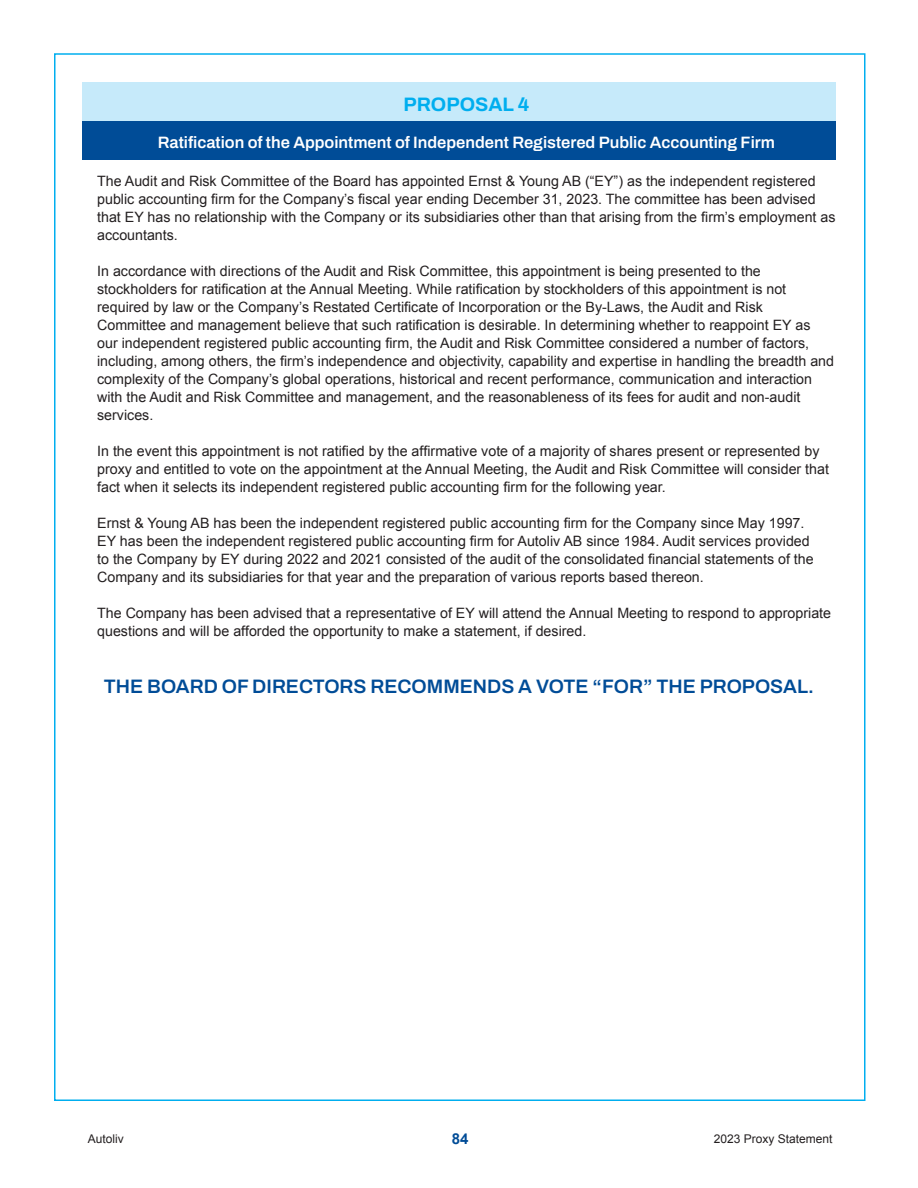
<style>
.page{position:relative;width:918px;height:1188px;background:#fff}
.page>*{position:absolute;margin:0;border:0;box-sizing:border-box;transform-origin:0 0}
.t1{font:600 19.5px "Archivo";color:#004c97}
.t2{font:700 19.5px "Archivo";color:#00aeef}
.t3{font:600 16.5px "Archivo";color:#fff}
.t4{font:700 15px "Arial";color:#004c97}
.t5{font:14.25px/18px "Arial";color:#231f20}
.t6{font:12px "Arial";color:#231f20}
</style>
<div class="page">
<div style="left:82px;top:82px;width:754px;height:40px;background:#c6eafa"></div>
<div style="left:82px;top:122px;width:754px;height:38px;background:#004c97"></div>
<p class="t2" style="left:404px;top:89px;width:127px">PROPOSAL 4</p>
<p class="t3" style="left:158px;top:130px;width:619px">Ratification of the Appointment of Independent Registered Public Accounting Firm</p>
<p class="t5" style="left:97px;top:172px;width:740px">The Audit and Risk Committee of the Board has appointed Ernst &amp; Young AB (“EY”) as the independent registered public accounting firm for the Company’s fiscal year ending December 31, 2023. The committee has been advised that EY has no relationship with the Company or its subsidiaries other than that arising from the firm’s employment as accountants.</p>
<p class="t5" style="left:97px;top:262px;width:738px">In accordance with directions of the Audit and Risk Committee, this appointment is being presented to the stockholders for ratification at the Annual Meeting. While ratification by stockholders of this appointment is not required by law or the Company’s Restated Certificate of Incorporation or the By-Laws, the Audit and Risk Committee and management believe that such ratification is desirable. In determining whether to reappoint EY as our independent registered public accounting firm, the Audit and Risk Committee considered a number of factors, including, among others, the firm’s independence and objectivity, capability and expertise in handling the breadth and complexity of the Company’s global operations, historical and recent performance, communication and interaction with the Audit and Risk Committee and management, and the reasonableness of its fees for audit and non-audit services.</p>
<p class="t5" style="left:97px;top:442px;width:733px">In the event this appointment is not ratified by the affirmative vote of a majority of shares present or represented by proxy and entitled to vote on the appointment at the Annual Meeting, the Audit and Risk Committee will consider that fact when it selects its independent registered public accounting firm for the following year.</p>
<p class="t5" style="left:97px;top:514px;width:718px">Ernst &amp; Young AB has been the independent registered public accounting firm for the Company since May 1997.<br>EY has been the independent registered public accounting firm for Autoliv AB since 1984. Audit services provided to the Company by EY during 2022 and 2021 consisted of the audit of the consolidated financial statements of the Company and its subsidiaries for that year and the preparation of various reports based thereon.</p>
<p class="t5" style="left:97px;top:604px;width:736px">The Company has been advised that a representative of EY will attend the Annual Meeting to respond to appropriate questions and will be afforded the opportunity to make a statement, if desired.</p>
<p class="t1" style="left:104px;top:672px;width:712px">THE BOARD OF DIRECTORS RECOMMENDS A VOTE “FOR” THE PROPOSAL.</p>
<p class="t6" style="left:88px;top:1131px;width:38px">Autoliv</p>
<p class="t4" style="left:452px;top:1128px;width:18px">84</p>
<p class="t6" style="left:714px;top:1131px;width:120px">2023 Proxy Statement</p>
</div>
